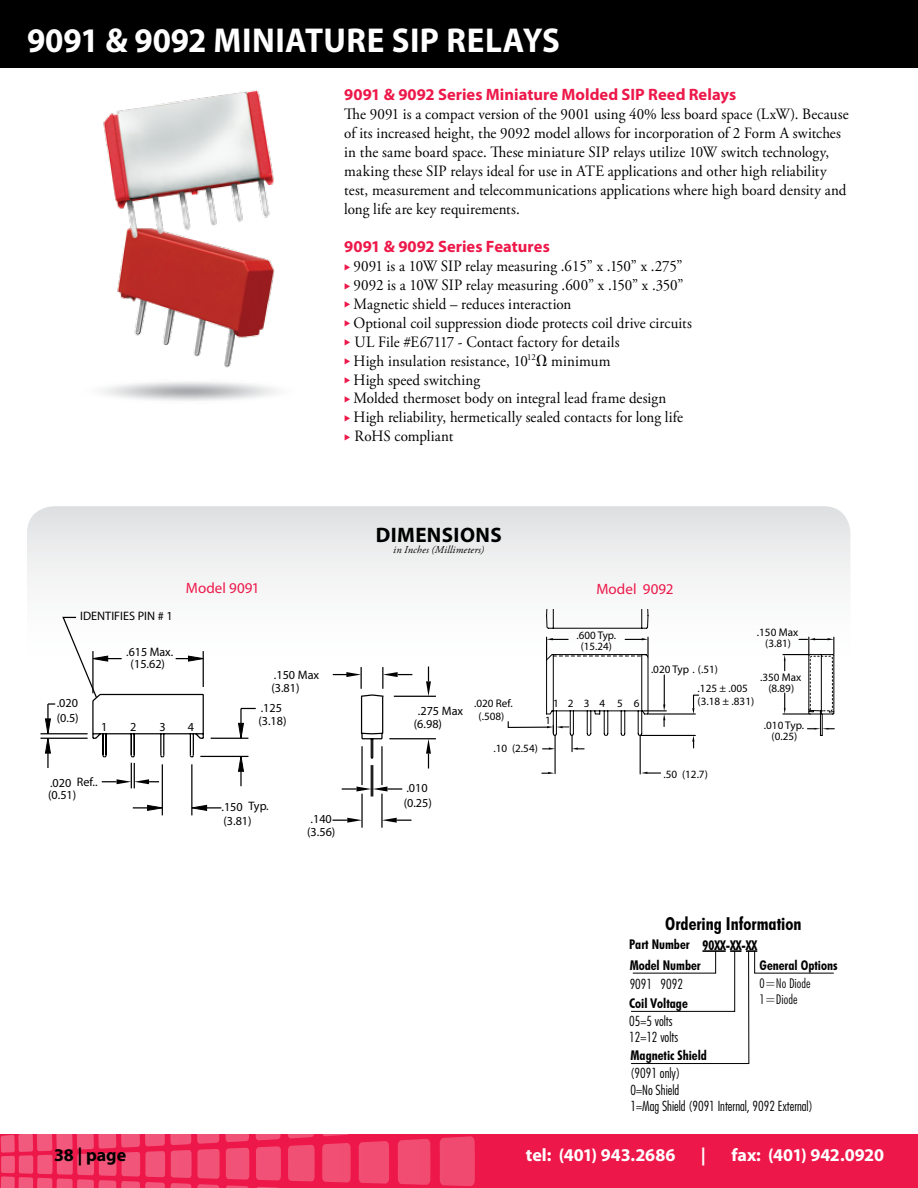
<style>
.page{position:relative;width:918px;height:1188px;background:#fff}
.page>*{position:absolute;margin:0;border:0;box-sizing:border-box;transform-origin:0 0}
.t1{font:700 34.65px "Myriad Pro";letter-spacing:.015em;color:#fff;scale:.95 1}
.t2{font:700 21px "Myriad Pro";letter-spacing:.02em;color:#000}
.t3{font:700 18px "Myriad Pro";color:#fff}
.t4{font:700 condensed 18px "Futura BT";color:#000}
.t5{font:700 18px "Myriad Pro";color:#000}
.t6{font:700 16.5px "Myriad Pro";letter-spacing:.005em;color:#ed1849}
.t7{font:15.75px/18.9px "Adobe Garamond Pro";letter-spacing:.005em;color:#000;scale:.95 1}
.t8{font:15px "Myriad Pro";letter-spacing:.005em;color:#ed1849}
.t9{font:300 condensed 13.5px/16.2px "Futura Std";color:#000}
.t10{font:700 condensed 13.5px/20.4px "Futura BT";color:#000}
.t11{font:300 condensed 13.5px/16.2px "Futura BT";color:#000}
.t12{font:12.3px/13px "Myriad Pro";color:#000}
.t13{font:11.1px/10.8px "Myriad Pro";color:#000;text-align:center}
.t14{font:italic 10.5px "Adobe Garamond Pro";letter-spacing:.02em;color:#000}
.s1{color:#ed1849}
.s2{font-family:"Universal Std Greekw Math Pi"}
</style>
<div class="page">
<svg style="left:0;top:1134px;width:918px;height:54px;background:#ee2957"></svg>
<div style="left:0;top:0;width:918px;height:68px;background:#000"></div>
<img style="left:102px;top:90px;width:175px;height:311px">
<svg style="left:27px;top:506px;width:823px;height:170px"></svg>
<hr style="left:41px;top:738px;width:47px;height:1px;background:#000">
<hr style="left:41px;top:733px;width:47px;height:1px;background:#000">
<svg style="left:133px;top:805px;width:29px;height:6px"></svg>
<svg style="left:192px;top:805px;width:29px;height:6px"></svg>
<hr style="left:162px;top:764px;width:1px;height:51px;background:#000">
<hr style="left:191px;top:764px;width:1px;height:51px;background:#000">
<hr style="left:361px;top:794px;width:2px;height:34px;background:#000">
<hr style="left:381px;top:794px;width:2px;height:34px;background:#000">
<svg style="left:333px;top:818px;width:29px;height:5px"></svg>
<svg style="left:382px;top:818px;width:29px;height:5px"></svg>
<svg style="left:45px;top:703px;width:10px;height:65px"></svg>
<hr style="left:372px;top:765px;width:1px;height:32px;background:#000">
<hr style="left:371px;top:765px;width:1px;height:32px;background:#000">
<svg style="left:426px;top:739px;width:5px;height:30px"></svg>
<svg style="left:426px;top:667px;width:5px;height:29px"></svg>
<hr style="left:389px;top:738px;width:47px;height:1px;background:#000">
<hr style="left:394px;top:696px;width:42px;height:1px;background:#000">
<svg style="left:61px;top:616px;width:351px;height:175px"></svg>
<hr style="left:555px;top:735px;width:1px;height:39px;background:#000">
<svg style="left:641px;top:772px;width:20px;height:2px"></svg>
<hr style="left:640px;top:735px;width:1px;height:39px;background:#000">
<svg style="left:546px;top:610px;width:103px;height:19px"></svg>
<svg style="left:507px;top:637px;width:328px;height:115px"></svg>
<svg style="left:542px;top:772px;width:12px;height:2px"></svg>
<svg style="left:631px;top:950px;width:203px;height:114px"></svg>
<svg style="left:98px;top:1134px;width:251px;height:15px;background:#ef3560"></svg>
<h1 class="t1" style="left:27px;top:21px;width:560px">9091 &amp; 9092 MINIATURE SIP RELAYS</h1>
<p class="t6" style="left:344px;top:85px;width:393px">9091 &amp; 9092 Series Miniature Molded SIP Reed Relays</p>
<p class="t7" style="left:344px;top:105px;width:532px">The 9091 is a compact version of the 9001 using 40% less board space (LxW). Because of its increased height, the 9092 model allows for incorporation of 2 Form A switches in the same board space. These miniature SIP relays utilize 10W switch technology, making these SIP relays ideal for use in ATE applications and other high reliability test, measurement and telecommunications applications where high board density and long life are key requirements.</p>
<p class="t6" style="left:344px;top:237px;width:207px">9091 &amp; 9092 Series Features</p>
<p class="t7" style="left:344px;top:257px;width:358px"><span class="s1">◆</span> 9091 is a 10W SIP relay measuring .615” x .150” x .275”</p>
<p class="t7" style="left:344px;top:276px;width:359px"><span class="s1">◆</span> 9092 is a 10W SIP relay measuring .600” x .150” x .350”</p>
<p class="t7" style="left:344px;top:295px;width:241px"><span class="s1">◆</span> Magnetic shield – reduces interaction</p>
<p class="t7" style="left:344px;top:314px;width:367px"><span class="s1">◆</span> Optional coil suppression diode protects coil drive circuits</p>
<p class="t7" style="left:344px;top:333px;width:291px"><span class="s1">◆</span> UL File #E67117 - Contact factory for details</p>
<p class="t7" style="left:344px;top:352px;width:282px"><span class="s1">◆</span> High insulation resistance, 10<sup>12</sup><span class="s2">Ω</span> minimum</p>
<p class="t7" style="left:344px;top:371px;width:145px"><span class="s1">◆</span> High speed switching</p>
<p class="t7" style="left:344px;top:390px;width:340px"><span class="s1">◆</span> Molded thermoset body on integral lead frame design</p>
<p class="t7" style="left:344px;top:408px;width:358px"><span class="s1">◆</span> High reliability, hermetically sealed contacts for long life</p>
<p class="t7" style="left:344px;top:427px;width:116px"><span class="s1">◆</span> RoHS compliant</p>
<h2 class="t2" style="left:376px;top:523px;width:126px">DIMENSIONS</h2>
<p class="t14" style="left:393px;top:543px;width:92px">in Inches (Millimeters)</p>
<p class="t12" style="left:80px;top:609px;width:94px">IDENTIFIES PIN # 1</p>
<p class="t8" style="left:186px;top:579px;width:75px">Model 9091</p>
<p class="t8" style="left:596px;top:581px;width:79px">Model 9092</p>
<p class="t12" style="left:57px;top:697px;width:23px">.020</p>
<p class="t12" style="left:57px;top:711px;width:23px">(0.5)</p>
<p class="t12" style="left:126px;top:646px;width:48px;line-height:11.9px;text-align:center">.615 Max. (15.62)</p>
<p class="t12" style="left:101px;top:720px;width:8px">1</p>
<p class="t12" style="left:130px;top:721px;width:8px">2</p>
<p class="t12" style="left:159px;top:720px;width:8px">3</p>
<p class="t12" style="left:188px;top:721px;width:8px">4</p>
<p class="t12" style="left:50px;top:775px;width:49px">.020 Ref..</p>
<p class="t12" style="left:48px;top:788px;width:30px">(0.51)</p>
<p class="t12" style="left:271px;top:668px;width:49px">.150 Max (3.81)</p>
<p class="t12" style="left:258px;top:702px;width:30px">.125 (3.18)</p>
<p class="t12" style="left:248px;top:800px;width:22px">Typ.</p>
<p class="t12" style="left:221px;top:800px;width:32px;line-height:13.5px">.150 (3.81)</p>
<p class="t12" style="left:311px;top:812px;width:23px">.140</p>
<p class="t12" style="left:307px;top:825px;width:30px">(3.56)</p>
<p class="t13" style="left:577px;top:630px;width:41px">.600 Typ. (15.24)</p>
<p class="t12" style="left:414px;top:705px;width:51px;text-indent:4px">.275 Max (6.98)</p>
<p class="t13" style="left:474px;top:697px;width:40px;line-height:13px">.020 Ref. (.508)</p>
<p class="t13" style="left:494px;top:743px;width:46px">.10 (2.54)</p>
<p class="t13" style="left:553px;top:698px;width:88px">1 2 3 4 5 6</p>
<p class="t13" style="left:545px;top:715px;width:7px">1</p>
<p class="t12" style="left:406px;top:781px;width:23px">.010</p>
<p class="t12" style="left:404px;top:796px;width:30px">(0.25)</p>
<p class="t13" style="left:757px;top:627px;width:43px">.150 Max (3.81)</p>
<p class="t13" style="left:651px;top:664px;width:69px">.020 Typ (.51)</p>
<p class="t13" style="left:692px;top:664px;width:4px">.</p>
<p class="t13" style="left:760px;top:672px;width:43px">.350 Max (8.89)</p>
<p class="t13" style="left:698px;top:682px;width:58px;line-height:13px;text-align:left">.125 ± .005 (3.18 ± .831)</p>
<p class="t13" style="left:664px;top:769px;width:46px">.50 (12.7)</p>
<p class="t13" style="left:764px;top:720px;width:42px">.010 Typ. (0.25)</p>
<p class="t4" style="left:665px;top:912px;width:138px">Ordering Information</p>
<p class="t10" style="left:629px;top:934px;width:130px">Part Number 90XX-XX-XX<br>Model Number</p>
<p class="t9" style="left:630px;top:976px;width:55px">9091 9092</p>
<p class="t10" style="left:629px;top:993px;width:60px">Coil Voltage</p>
<p class="t9" style="left:629px;top:1013px;width:51px">05=5 volts<br>12=12 volts</p>
<p class="t10" style="left:759px;top:955px;width:80px">General Options</p>
<p class="t11" style="left:759px;top:975px;width:53px">0=No Diode<br>1=Diode</p>
<p class="t10" style="left:631px;top:1045px;width:78px">Magnetic Shield</p>
<p class="t9" style="left:631px;top:1065px;width:184px">(9091 only)<br>0=No Shield<br>1=Mag Shield (9091 Internal, 9092 External)</p>
<p class="t5" style="left:54px;top:1145px;width:74px">38 | page</p>
<p class="t3" style="left:526px;top:1145px;width:151px">tel: (401) 943.2686</p>
<p class="t3" style="left:701px;top:1145px;width:7px">|</p>
<p class="t3" style="left:731px;top:1145px;width:154px">fax: (401) 942.0920</p>
</div>
